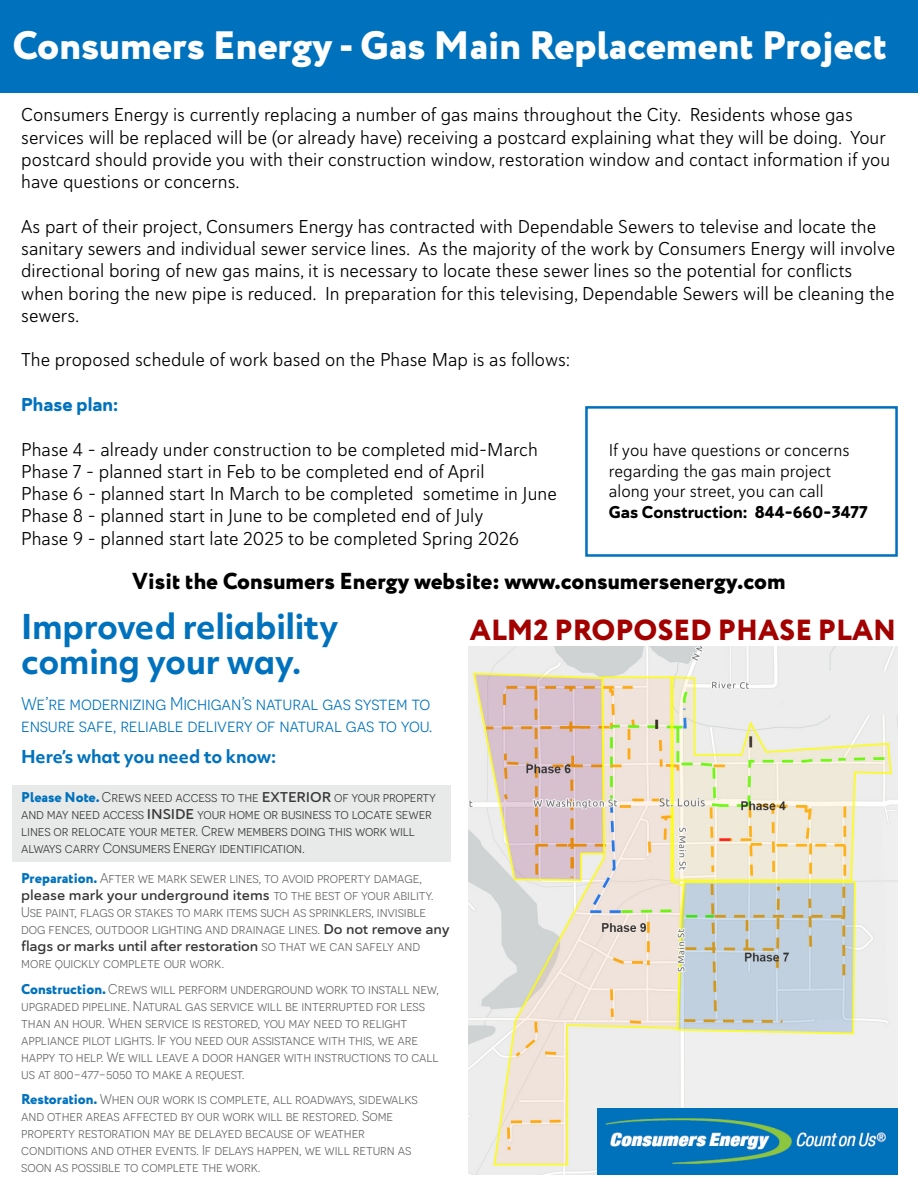
<style>
.page{position:relative;width:918px;height:1188px;background:#fff}
.page>*{position:absolute;margin:0;border:0;box-sizing:border-box;transform-origin:0 0}
.t1{font:800 39.6px "Circe";color:#fff}
.t2{font:700 32.7px/35.4px "Objektiv Mk 2";letter-spacing:-.01em;color:#0072bd}
.t3{font:800 29.1px "Circe";color:#a30000}
.t4{font:800 23.1px "Circe";color:#000}
.t5{font:18.6px/22.4px "Haboro Soft Nor Boo";color:#000}
.t6{font:18.6px "Haboro Soft Nor Ex B";color:#0072bd}
.t7{font:18.45px/22.6px "Novecentosans";letter-spacing:-.01em;color:#0072bd}
.t8{font:17.1px/20.5px "Haboro Soft Nor Boo";color:#000}
.t9{font:17.1px "Haboro Soft Nor Ex B";color:#000}
.t10{font:700 17.1px "Objektiv Mk 2";letter-spacing:-.01em;color:#0072bd}
.t11{font:14.1px/17px "Novecentosans";letter-spacing:-.01em;color:#636466}
.t12{font:14.1px/17px "Novecentosans";letter-spacing:-.01em;color:#383738}
.t13{font:14.1px "Haboro Soft Ext Dem";letter-spacing:-.01em;color:#383738}
.s1{font-family:"Circe";font-weight:800;color:#0072bd}
.s2{font-family:"Haboro Soft Ext Dem"}
.s3{font-family:"Novecentosans";color:#636466}
.s4{font-family:"Haboro Soft Ext Dem";color:#383738}
</style>
<div class="page">
<div style="left:13px;top:785px;width:438px;height:77px;background:#e8e9e9"></div>
<div style="left:0;top:0;width:918px;height:93px;background:#0072bd"></div>
<img style="left:468px;top:646px;width:430px;height:529px">
<div style="left:585px;top:406px;width:313px;height:151px;border:3px solid #0072bd"></div>
<div style="left:784px;top:671px;width:114px;height:44px;background:#ecedec"></div>
<img style="left:597px;top:1109px;width:301px;height:66px">
<h1 class="t1" style="left:13px;top:18px;width:876px">Consumers Energy - Gas Main Replacement Project</h1>
<p class="t5" style="left:21px;top:103px;width:871px">Consumers Energy is currently replacing a number of gas mains throughout the City. Residents whose gas services will be replaced will be (or already have) receiving a postcard explaining what they will be doing. Your postcard should provide you with their construction window, restoration window and contact information if you have questions or concerns.</p>
<p class="t5" style="left:21px;top:215px;width:876px">As part of their project, Consumers Energy has contracted with Dependable Sewers to televise and locate the sanitary sewers and individual sewer service lines. As the majority of the work by Consumers Energy will involve directional boring of new gas mains, it is necessary to locate these sewer lines so the potential for conflicts when boring the new pipe is reduced. In preparation for this televising, Dependable Sewers will be cleaning the sewers.</p>
<p class="t5" style="left:21px;top:349px;width:551px">The proposed schedule of work based on the Phase Map is as follows:</p>
<p class="t6" style="left:21px;top:392px;width:99px">Phase plan:</p>
<p class="t5" style="left:21px;top:438px;width:537px">Phase 4 – already under construction to be completed mid-March Phase 7 – planned start in Feb to be completed end of April<br>Phase 6 – planned start In March to be completed sometime in June Phase 8 – planned start in June to be completed end of July<br>Phase 9 – planned start late 2025 to be completed Spring 2026</p>
<p class="t8" style="left:609px;top:440px;width:242px">If you have questions or concerns regarding the gas main project along your street, you can call</p>
<p class="t9" style="left:609px;top:500px;width:260px">Gas Construction: 844-660-3477</p>
<p class="t4" style="left:133px;top:565px;width:654px">Visit the Consumers Energy website: www.consumersenergy.com</p>
<h2 class="t2" style="left:21px;top:608px;width:319px">Improved reliability coming your way.</h2>
<p class="t7" style="left:21px;top:692px;width:413px">We’re modernizing Michigan’s natural gas system to ensure safe, reliable delivery of natural gas to you.</p>
<p class="t10" style="left:21px;top:745px;width:257px">Here’s what you need to know:</p>
<p class="t12" style="left:21px;top:789px;width:416px"><span class="s1">Please Note.</span> Crews need access to the <span class="s2">EXTERIOR</span> of your property and may need access <span class="s2">INSIDE</span> your home or business to locate sewer lines or relocate your meter. Crew members doing this work will always carry Consumers Energy identification.</p>
<p class="t11" style="left:21px;top:869px;width:402px"><span class="s1">Preparation.</span> After we mark sewer lines, to avoid property damage,</p>
<p class="t13" style="left:21px;top:886px;width:414px">please mark your underground items <span class="s3">to the best of your ability.</span></p>
<p class="t11" style="left:21px;top:903px;width:430px">Use paint, flags or stakes to mark items such as sprinklers, invisible dog fences, outdoor lighting and drainage lines. <span class="s4">Do not remove any</span></p>
<p class="t13" style="left:21px;top:937px;width:400px">flags or marks until after restoration <span class="s3">so that we can safely and</span></p>
<p class="t11" style="left:21px;top:950px;width:419px;line-height:25.7px">more quickly complete our work.<br><span class="s1">Construction.</span> Crews will perform underground work to install new,</p>
<p class="t11" style="left:21px;top:997px;width:419px">upgraded pipeline. Natural gas service will be interrupted for less than an hour. When service is restored, you may need to relight appliance pilot lights. If you need our assistance with this, we are happy to help. We will leave a door hanger with instructions to call us at 800-477-5050 to make a request.</p>
<p class="t11" style="left:21px;top:1091px;width:398px"><span class="s1">Restoration.</span> When our work is complete, all roadways, sidewalks and other areas affected by our work will be restored. Some property restoration may be delayed because of weather conditions and other events. If delays happen, we will return as soon as possible to complete the work.</p>
<h3 class="t3" style="left:470px;top:610px;width:428px">ALM2 PROPOSED PHASE PLAN</h3>
</div>
